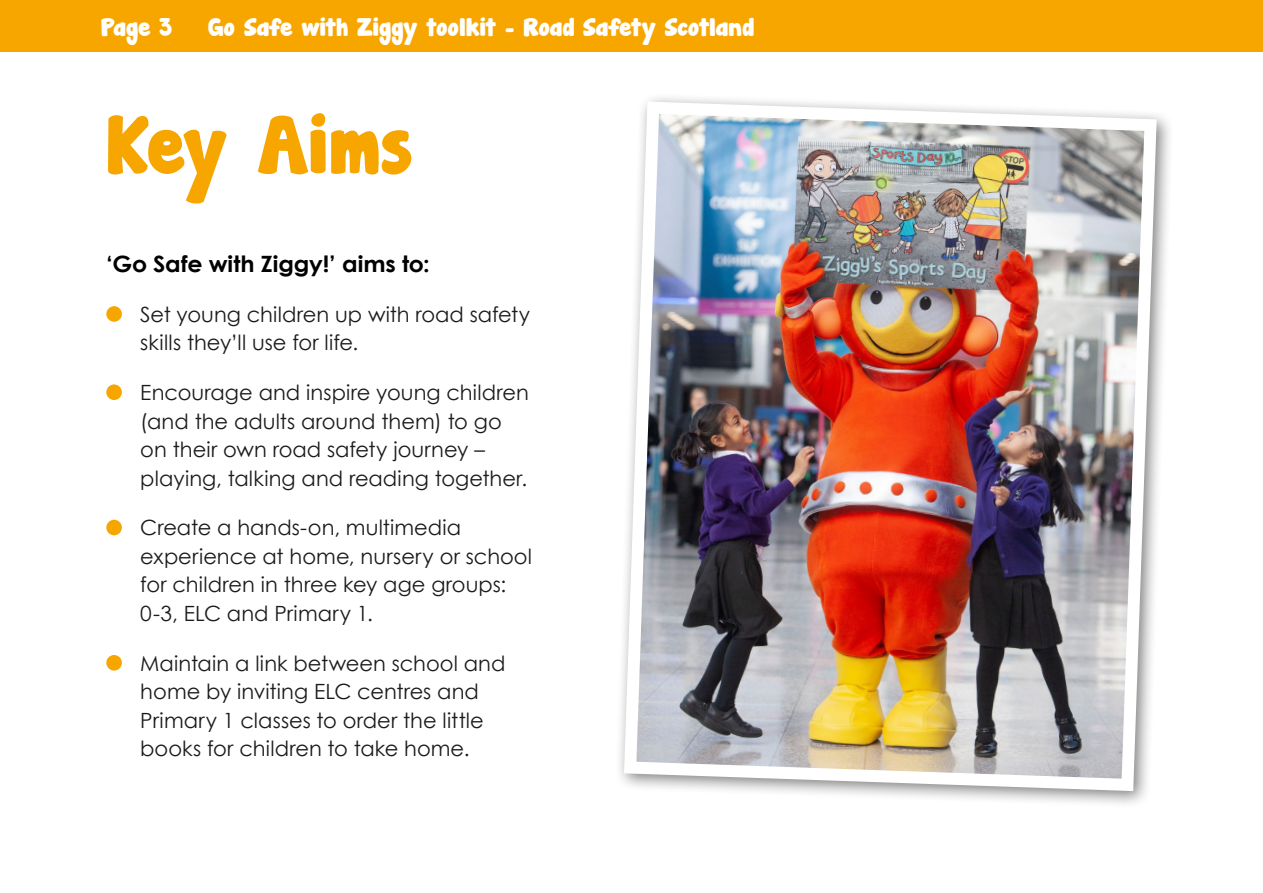
<style>
.page{position:relative;width:1263px;height:893px;background:#fff}
.page>*{position:absolute;margin:0;border:0;box-sizing:border-box;transform-origin:0 0}
.t1{font:73.2px "Janda Manatee Solid";letter-spacing:-.01em;color:#f7a600}
.t2{font:22.5px "Janda Manatee Solid";color:#fff;scale:1.05 1}
.t3{font:700 22.5px "Century Gothic";letter-spacing:-.005em;color:#000;scale:1.05 1}
.t4{font:21px/28.5px "Century Gothic";color:#1b1b1a}
</style>
<div class="page">
<div style="left:106px;top:306px;width:16px;height:16px;background:#f7a600;border-radius:50%"></div>
<div style="left:106px;top:384px;width:16px;height:16px;background:#f7a600;border-radius:50%"></div>
<div style="left:106px;top:520px;width:16px;height:15px;background:#f7a600;border-radius:50%"></div>
<div style="left:106px;top:655px;width:16px;height:16px;background:#f7a600;border-radius:50%"></div>
<div style="left:0;top:0;width:1263px;height:51px;background:#f7a600"></div>
<div style="left:614px;top:92px;width:561px;height:717px;background:#000;opacity:.5"></div>
<img style="left:618px;top:95px;width:545px;height:702px">
<p class="t2" style="left:101px;top:12px;width:69px">Page 3</p>
<p class="t2" style="left:208px;top:12px;width:522px">Go Safe with Ziggy toolkit – Road Safety Scotland</p>
<h1 class="t1" style="left:106px;top:93px;width:308px">Key Aims</h1>
<p class="t3" style="left:106px;top:250px;width:310px">‘Go Safe with Ziggy!’ aims to:</p>
<p class="t4" style="left:140px;top:300px;width:391px">Set young children up with road safety skills they’ll use for life.</p>
<p class="t4" style="left:140px;top:378px;width:390px">Encourage and inspire young children (and the adults around them) to go on their own road safety journey – playing, talking and reading together.</p>
<p class="t4" style="left:140px;top:513px;width:393px">Create a hands-on, multimedia experience at home, nursery or school for children in three key age groups:<br>0-3, ELC and Primary 1.</p>
<p class="t4" style="left:140px;top:648px;width:367px">Maintain a link between school and home by inviting ELC centres and Primary 1 classes to order the little books for children to take home.</p>
</div>
